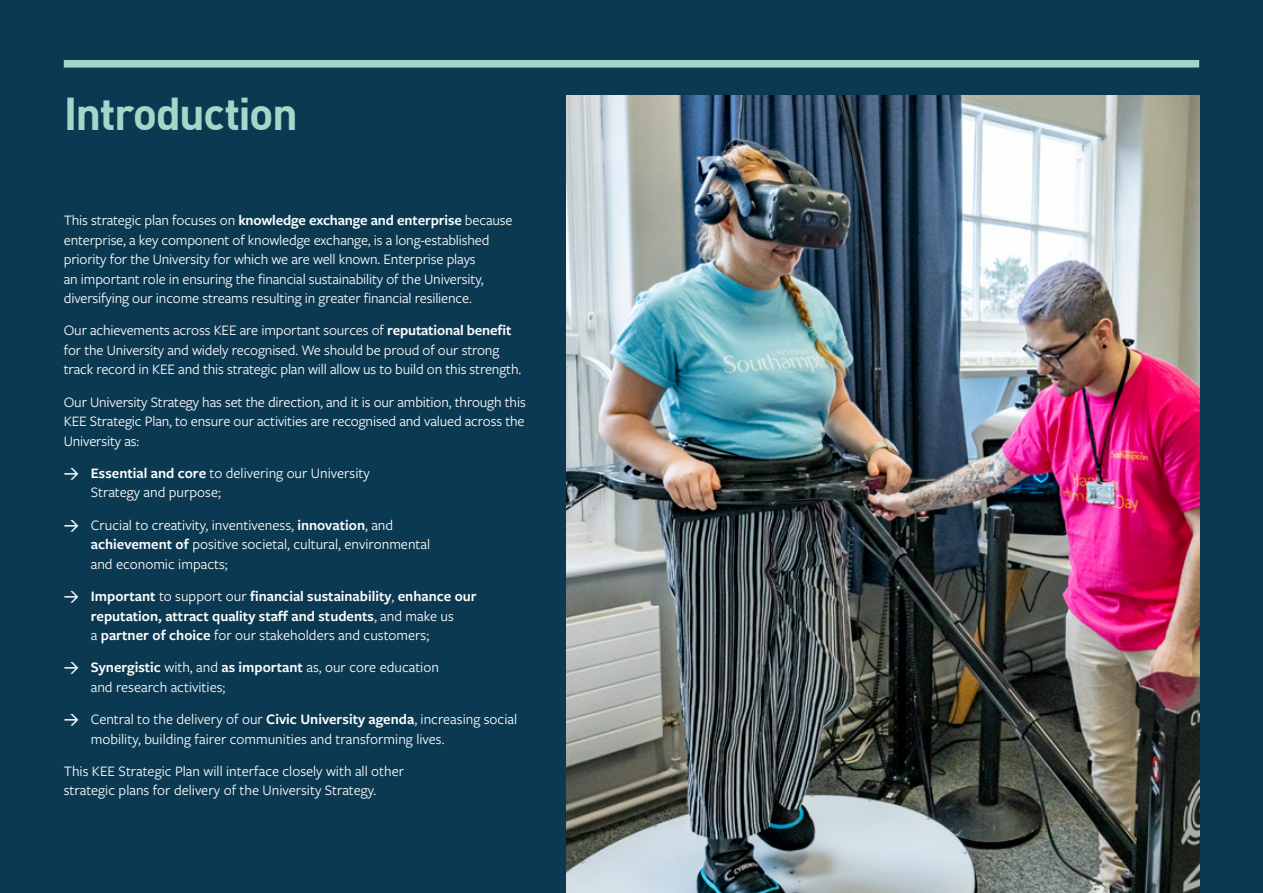
<style>
.page{position:relative;width:1263px;height:893px;background:#0c3952}
.page>*{position:absolute;margin:0;border:0;box-sizing:border-box;transform-origin:0 0}
.Heading{font:700 45px "DINOT";letter-spacing:-.04em;color:#a1d8c9}
.Body_Text{font:15px/19.5px "Freight Sans Pro";letter-spacing:-.01em;color:#fff}
.t1{font:600 15px/19.5px "Freight Sans Pro";color:#fff}
.s1{font-weight:600}
.s2{font-family:"DINOT";font-weight:500}
.s3{font-weight:400}
</style>
<div class="page">
<div style="left:64px;top:60px;width:1135px;height:8px;background:#a1d8c9"></div>
<img style="left:567px;top:96px;width:632px;height:797px">
<p class="Heading" style="left:64px;top:79px;width:235px">Introduction</p>
<p class="Body_Text" style="left:64px;top:210px;width:450px">This strategic plan focuses on <span class="s1">knowledge exchange and enterprise</span> because enterprise, a key component of knowledge exchange, is a long-established priority for the University for which we are well known. Enterprise plays<br>an important role in ensuring the financial sustainability of the University, diversifying our income streams resulting in greater financial resilience.</p>
<p class="Body_Text" style="left:64px;top:320px;width:459px">Our achievements across KEE are important sources of <span class="s1">reputational benefit </span>for the University and widely recognised. We should be proud of our strong track record in KEE and this strategic plan will allow us to build on this strength.</p>
<p class="Body_Text" style="left:64px;top:391px;width:463px;text-align:justify">Our University Strategy has set the direction, and it is our ambition, through this KEE Strategic Plan, to ensure our activities are recognised and valued across the University as:</p>
<p class="Body_Text" style="left:91px;top:463px;width:281px;text-indent:-27px"><span class="s2">→</span> <span class="s1">Essential and core</span> to delivering our University<br>Strategy and purpose;</p>
<p class="Body_Text" style="left:91px;top:514px;width:341px;text-indent:-27px"><span class="s2">→</span> Crucial to creativity, inventiveness, <span class="s1">innovation</span>, and <span class="s1">achievement of</span> positive societal, cultural, environmental and economic impacts;</p>
<p class="t1" style="left:91px;top:586px;width:387px;text-indent:-27px"><span class="s2">→</span> Important <span class="s3">to support our</span> financial sustainability<span class="s3">,</span> enhance our reputation, attract quality staff and students<span class="s3">, and make us<br>a</span> partner of choice <span class="s3">for our stakeholders and customers;</span></p>
<p class="Body_Text" style="left:91px;top:657px;width:350px;text-indent:-27px"><span class="s2">→</span> <span class="s1">Synergistic</span> with, and <span class="s1">as important</span> as, our core education and research activities;</p>
<p class="Body_Text" style="left:91px;top:709px;width:428px;text-indent:-27px"><span class="s2">→</span> Central to the delivery of our <span class="s1">Civic University agenda</span>, increasing social mobility, building fairer communities and transforming lives.</p>
<p class="Body_Text" style="left:64px;top:760px;width:342px">This KEE Strategic Plan will interface closely with all other strategic plans for delivery of the University Strategy.</p>
</div>
